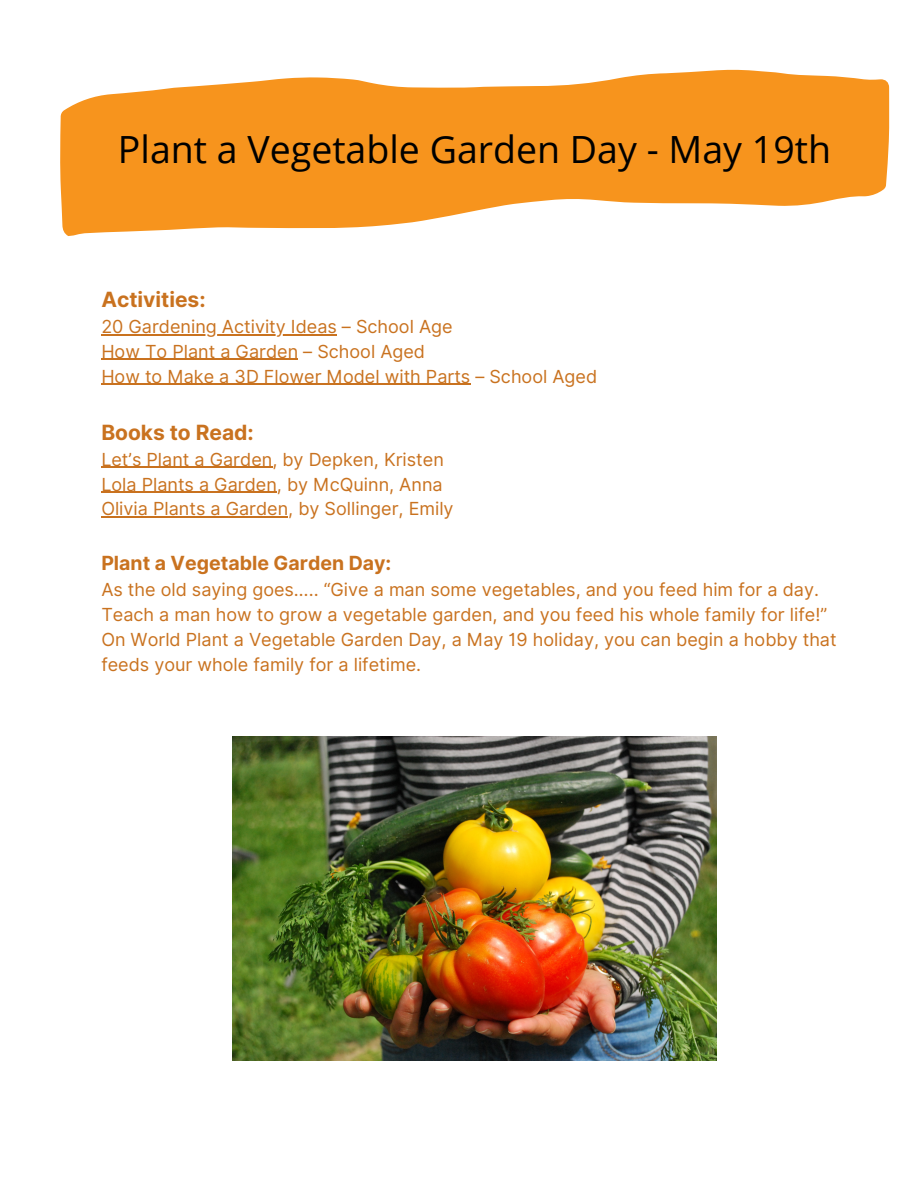
<style>
.page{position:relative;width:918px;height:1188px;background:#fff}
.page>*{position:absolute;margin:0;border:0;box-sizing:border-box;transform-origin:0 0}
.t1{font:37.5px "Open Sans";color:#000}
.t2{font:700 21px "Inter";color:#c9721f}
.t3{font:700 19.5px "Inter";color:#c9721f}
.t4{font:18px/24.8px "Inter";color:#c9721f}
</style>
<div class="page">
<svg style="left:60px;top:70px;width:829px;height:166px;fill:#f7941d"></svg>
<hr style="left:101px;top:334px;width:236px;height:1px;background:#c9721f">
<hr style="left:101px;top:359px;width:197px;height:1px;background:#c9721f">
<hr style="left:101px;top:384px;width:369px;height:1px;background:#c9721f">
<hr style="left:101px;top:467px;width:171px;height:1px;background:#c9721f">
<hr style="left:101px;top:492px;width:176px;height:1px;background:#c9721f">
<hr style="left:101px;top:516px;width:187px;height:2px;background:#c9721f">
<img style="left:232px;top:737px;width:484px;height:324px">
<h1 class="t1" style="left:118px;top:123px;width:715px">Plant a Vegetable Garden Day - May 19th</h1>
<p class="t2" style="left:101px;top:287px;width:106px">Activities:</p>
<p class="t4" style="left:101px;top:314px;width:497px">20 Gardening Activity Ideas – School Age<br>How To Plant a Garden – School Aged<br>How to Make a 3D Flower Model with Parts – School Aged</p>
<p class="t2" style="left:101px;top:420px;width:154px">Books to Read:</p>
<p class="t4" style="left:101px;top:447px;width:354px">Let’s Plant a Garden, by Depken, Kristen<br>Lola Plants a Garden, by McQuinn, Anna<br>Olivia Plants a Garden, by Sollinger, Emily</p>
<p class="t3" style="left:101px;top:552px;width:292px">Plant a Vegetable Garden Day:</p>
<p class="t4" style="left:101px;top:577px;width:737px">As the old saying goes….. “Give a man some vegetables, and you feed him for a day.<br>Teach a man how to grow a vegetable garden, and you feed his whole family for life!” On World Plant a Vegetable Garden Day, a May 19 holiday, you can begin a hobby that feeds your whole family for a lifetime.</p>
</div>
